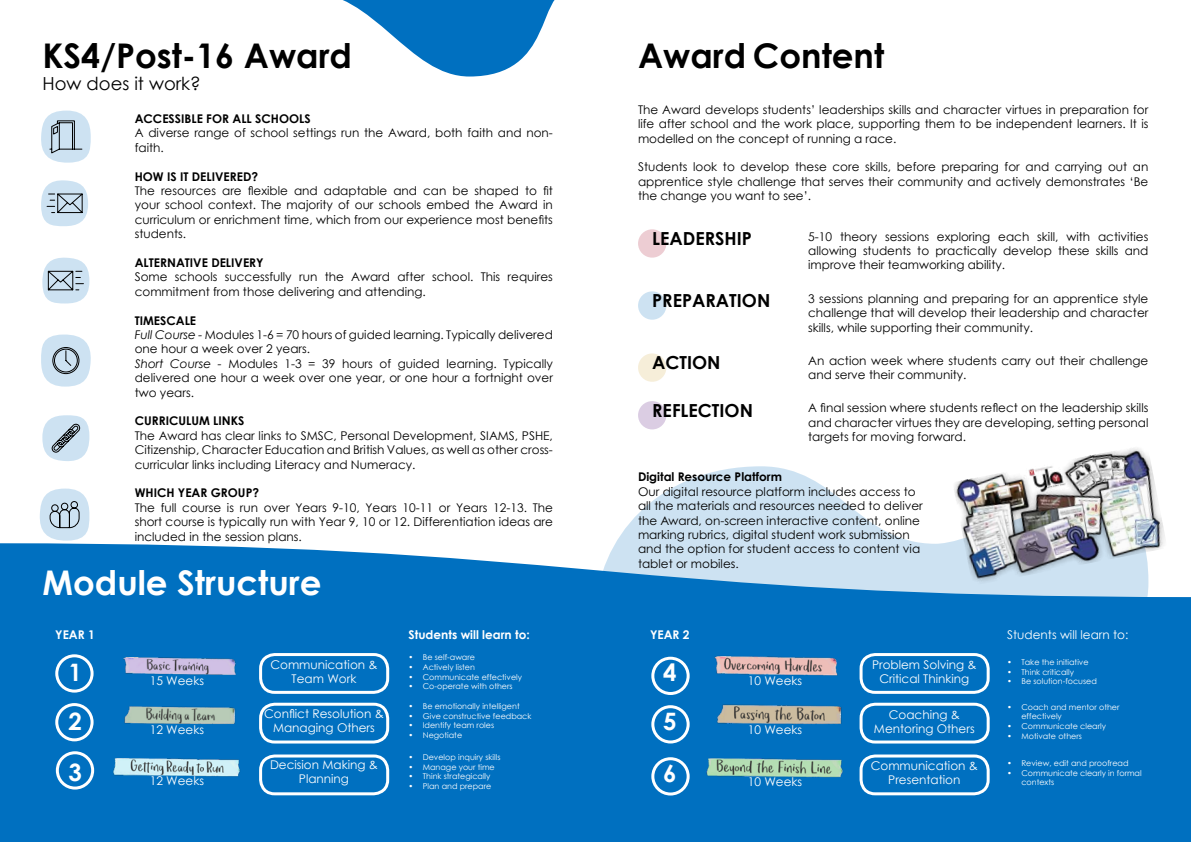
<style>
.page{position:relative;width:1191px;height:842px;background:#fff}
.page>*{position:absolute;margin:0;border:0;box-sizing:border-box;transform-origin:0 0}
.t1{font:700 34px "Century Gothic";color:#000}
.t2{font:700 34px "Century Gothic";color:#fff}
.t3{font:700 24px "Century Gothic";color:#fff}
.t4{font:700 18px "Century Gothic";color:#000}
.t5{font:18px "Century Gothic";color:#000}
.t6{font:12px/14.4px "Century Gothic";color:#000;text-align:justify}
.t7{font:12px/14.4px "Century Gothic Pro";color:#000}
.t8{font:12px/14.4px "Century Gothic";color:#fff;text-align:center}
.t9{font:700 12px "Century Gothic";color:#000}
.t10{font:700 12px "Century Gothic";color:#fff}
.t11{font:700 12px "Century Gothic Pro";color:#000}
.t12{font:8px/9.6px "Century Gothic";color:#fff}
.s1{font-weight:700}
.s2{font-style:italic}
</style>
<div class="page">
<svg style="left:616px;top:466px;width:336px;height:77px;fill:#cde2f2"></svg>
<div style="left:638px;top:229px;width:28px;height:29px;background:#edcdd3;border-radius:50%"></div>
<div style="left:638px;top:291px;width:28px;height:29px;background:#cde2f2;border-radius:50%"></div>
<div style="left:638px;top:353px;width:28px;height:29px;background:#f6eed9;border-radius:50%"></div>
<div style="left:638px;top:401px;width:28px;height:28px;background:#dbcde3;border-radius:50%"></div>
<svg style="left:343px;top:0;width:212px;height:77px"></svg>
<svg style="left:0;top:543px;width:1191px;height:299px;background:#1079c4"></svg>
<svg style="left:41px;top:111px;width:50px;height:52px;background:#c4d4e1"></svg>
<svg style="left:41px;top:180px;width:47px;height:46px;background:#c4d4e1"></svg>
<svg style="left:41px;top:334px;width:50px;height:53px"></svg>
<svg style="left:42px;top:257px;width:47px;height:46px;background:#c4d4e1"></svg>
<svg style="left:42px;top:415px;width:48px;height:46px"></svg>
<svg style="left:39px;top:488px;width:50px;height:53px"></svg>
<div style="left:55px;top:654px;width:39px;height:39px;border:3px solid #fff;border-radius:50%"></div>
<div style="left:651px;top:657px;width:38px;height:38px;border:3px solid #fff;border-radius:50%"></div>
<div style="left:56px;top:751px;width:38px;height:38px;border:3px solid #fff;border-radius:50%"></div>
<div style="left:651px;top:757px;width:38px;height:38px;border:3px solid #fff;border-radius:50%"></div>
<div style="left:55px;top:703px;width:39px;height:38px;border:3px solid #fff;border-radius:50%"></div>
<div style="left:651px;top:705px;width:38px;height:38px;border:3px solid #fff;border-radius:50%"></div>
<div style="left:259px;top:653px;width:130px;height:41px;border:3px solid #fff;border-radius:14px"></div>
<div style="left:859px;top:653px;width:130px;height:41px;border:3px solid #fff;border-radius:14px"></div>
<div style="left:259px;top:703px;width:130px;height:40px;border:3px solid #fff;border-radius:14px"></div>
<div style="left:859px;top:703px;width:130px;height:40px;border:3px solid #fff;border-radius:14px"></div>
<div style="left:259px;top:754px;width:130px;height:41px;border:3px solid #fff;border-radius:14px"></div>
<div style="left:859px;top:754px;width:130px;height:41px;border:3px solid #fff;border-radius:14px"></div>
<img style="left:123px;top:657px;width:113px;height:22px">
<img style="left:123px;top:704px;width:113px;height:22px">
<img style="left:110px;top:756px;width:133px;height:22px">
<img style="left:705px;top:653px;width:141px;height:24px">
<img style="left:706px;top:702px;width:146px;height:25px">
<img style="left:703px;top:755px;width:143px;height:24px">
<img style="left:952px;top:448px;width:215px;height:138px">
<h1 class="t1" style="left:43px;top:30px;width:311px">KS4/Post-16 Award</h1>
<h3 class="t5" style="left:43px;top:71px;width:160px">How does it work?</h3>
<p class="t9" style="left:135px;top:109px;width:177px">ACCESSIBLE FOR ALL SCHOOLS</p>
<p class="t6" style="left:135px;top:126px;width:420px">A diverse range of school settings run the Award, both faith and non&shy;faith.</p>
<p class="t9" style="left:135px;top:167px;width:125px">HOW IS IT DELIVERED?</p>
<p class="t6" style="left:135px;top:183px;width:420px">The resources are flexible and adaptable and can be shaped to fit your school context. The majority of our schools embed the Award in curriculum or enrichment time, which from our experience most benefits students.</p>
<p class="t9" style="left:135px;top:253px;width:130px">ALTERNATIVE DELIVERY</p>
<p class="t6" style="left:135px;top:270px;width:420px">Some schools successfully run the Award after school. This requires commitment from those delivering and attending.</p>
<p class="t6" style="left:135px;top:313px;width:420px;text-align:left"><span class="s1">TIMESCALE<br></span><span class="s2">Full Course -</span> Modules 1-6 = 70 hours of guided learning. Typically delivered one hour a week over 2 years.<br><span class="s2">Short Course -</span> Modules 1-3 = 39 hours of guided learning. Typically delivered one hour a week over one year, or one hour a fortnight over two years.</p>
<p class="t9" style="left:135px;top:412px;width:111px">CURRICULUM LINKS</p>
<p class="t6" style="left:135px;top:428px;width:420px">The Award has clear links to SMSC, Personal Development, SIAMS, PSHE, Citizenship, Character Education and British Values, as well as other cross&shy;curricular links including Literacy and Numeracy.</p>
<p class="t9" style="left:135px;top:484px;width:126px">WHICH YEAR GROUP?</p>
<p class="t6" style="left:135px;top:500px;width:420px">The full course is run over Years 9-10, Years 10-11 or Years 12-13. The short course is typically run with Year 9, 10 or 12. Differentiation ideas are included in the session plans.</p>
<h1 class="t2" style="left:43px;top:556px;width:280px">Module Structure</h1>
<h1 class="t1" style="left:638px;top:30px;width:248px">Award Content</h1>
<p class="t6" style="left:638px;top:102px;width:512px">The Award develops students’ leaderships skills and character virtues in preparation for life after school and the work place, supporting them to be independent learners. It is modelled on the concept of running a race.</p>
<p class="t6" style="left:638px;top:160px;width:512px">Students look to develop these core skills, before preparing for and carrying out an apprentice style challenge that serves their community and actively demonstrates ‘Be the change you want to see’.</p>
<p class="t6" style="left:808px;top:229px;width:342px">5-10 theory sessions exploring each skill, with activities allowing students to practically develop these skills and improve their teamworking ability.</p>
<p class="t6" style="left:808px;top:291px;width:342px">3 sessions planning and preparing for an apprentice style challenge that will develop their leadership and character skills, while supporting their community.</p>
<p class="t6" style="left:808px;top:353px;width:342px">An action week where students carry out their challenge and serve their community.</p>
<p class="t6" style="left:808px;top:401px;width:342px">A final session where students reflect on the leadership skills and character virtues they are developing, setting personal targets for moving forward.</p>
<h3 class="t4" style="left:652px;top:225px;width:101px">LEADERSHIP</h3>
<h3 class="t4" style="left:652px;top:287px;width:120px">PREPARATION</h3>
<h3 class="t4" style="left:652px;top:349px;width:70px">ACTION</h3>
<h3 class="t4" style="left:652px;top:397px;width:102px">REFLECTION</h3>
<p class="t11" style="left:638px;top:470px;width:145px">Digital Resource Platform</p>
<p class="t7" style="left:638px;top:484px;width:286px">Our digital resource platform includes access to all the materials and resources needed to deliver the Award, on-screen interactive content, online marking rubrics, digital student work submission and the option for student access to content via tablet or mobiles.</p>
<p class="t10" style="left:55px;top:626px;width:41px">YEAR 1</p>
<p class="t10" style="left:408px;top:626px;width:123px">Students will learn to:</p>
<h2 class="t3" style="left:68px;top:654px;width:15px">1</h2>
<p class="t12" style="left:408px;top:652px;width:68px">• Be self-aware</p>
<p class="t12" style="left:408px;top:662px;width:68px">• Actively listen</p>
<p class="t12" style="left:408px;top:672px;width:115px">• Communicate effectively</p>
<p class="t12" style="left:408px;top:681px;width:106px">• Co-operate with others</p>
<p class="t8" style="left:270px;top:657px;width:109px">Communication &amp;<br>Team Work</p>
<p class="t8" style="left:150px;top:673px;width:56px">15 Weeks</p>
<p class="t10" style="left:650px;top:626px;width:41px">YEAR 2</p>
<p class="t8" style="left:1007px;top:627px;width:123px">Students will learn to:</p>
<h2 class="t3" style="left:663px;top:654px;width:15px">4</h2>
<p class="t8" style="left:872px;top:657px;width:106px">Problem Solving &amp;<br>Critical Thinking</p>
<p class="t12" style="left:1007px;top:657px;width:83px">• Take the initiative</p>
<p class="t12" style="left:1007px;top:667px;width:68px">• Think critically</p>
<p class="t12" style="left:1007px;top:676px;width:91px">• Be solution-focused</p>
<p class="t8" style="left:747px;top:673px;width:56px">10 Weeks</p>
<h2 class="t3" style="left:68px;top:703px;width:15px">2</h2>
<p class="t8" style="left:150px;top:722px;width:56px">12 Weeks</p>
<p class="t8" style="left:264px;top:706px;width:121px">Conflict Resolution &amp;<br>Managing Others</p>
<p class="t12" style="left:408px;top:701px;width:113px">• Be emotionally intelligent</p>
<p class="t12" style="left:408px;top:711px;width:124px">• Give constructive feedback</p>
<p class="t12" style="left:408px;top:721px;width:87px">• Identify team roles</p>
<p class="t12" style="left:408px;top:730px;width:55px">• Negotiate</p>
<h2 class="t3" style="left:663px;top:703px;width:15px">5</h2>
<p class="t8" style="left:747px;top:723px;width:56px">10 Weeks</p>
<p class="t8" style="left:874px;top:707px;width:102px">Coaching &amp;<br>Mentoring Others</p>
<p class="t12" style="left:1021px;top:702px;width:100px;text-indent:-14px">• Coach and mentor other effectively</p>
<p class="t12" style="left:1007px;top:721px;width:100px">• Communicate clearly</p>
<p class="t12" style="left:1007px;top:731px;width:76px">• Motivate others</p>
<h2 class="t3" style="left:68px;top:754px;width:15px">3</h2>
<p class="t8" style="left:150px;top:773px;width:56px">12 Weeks</p>
<p class="t8" style="left:270px;top:757px;width:109px">Decision Making &amp;<br>Planning</p>
<p class="t12" style="left:408px;top:752px;width:93px">• Develop inquiry skills</p>
<p class="t12" style="left:408px;top:762px;width:88px">• Manage your time</p>
<p class="t12" style="left:408px;top:772px;width:83px">• Think strategically</p>
<p class="t12" style="left:408px;top:781px;width:84px">• Plan and prepare</p>
<h2 class="t3" style="left:663px;top:755px;width:15px">6</h2>
<p class="t8" style="left:747px;top:774px;width:56px">10 Weeks</p>
<p class="t8" style="left:870px;top:758px;width:109px">Communication &amp;<br>Presentation</p>
<p class="t12" style="left:1007px;top:758px;width:123px">• Review, edit and proofread</p>
<p class="t12" style="left:1021px;top:768px;width:122px;text-indent:-14px">• Communicate clearly in formal contexts</p>
</div>
